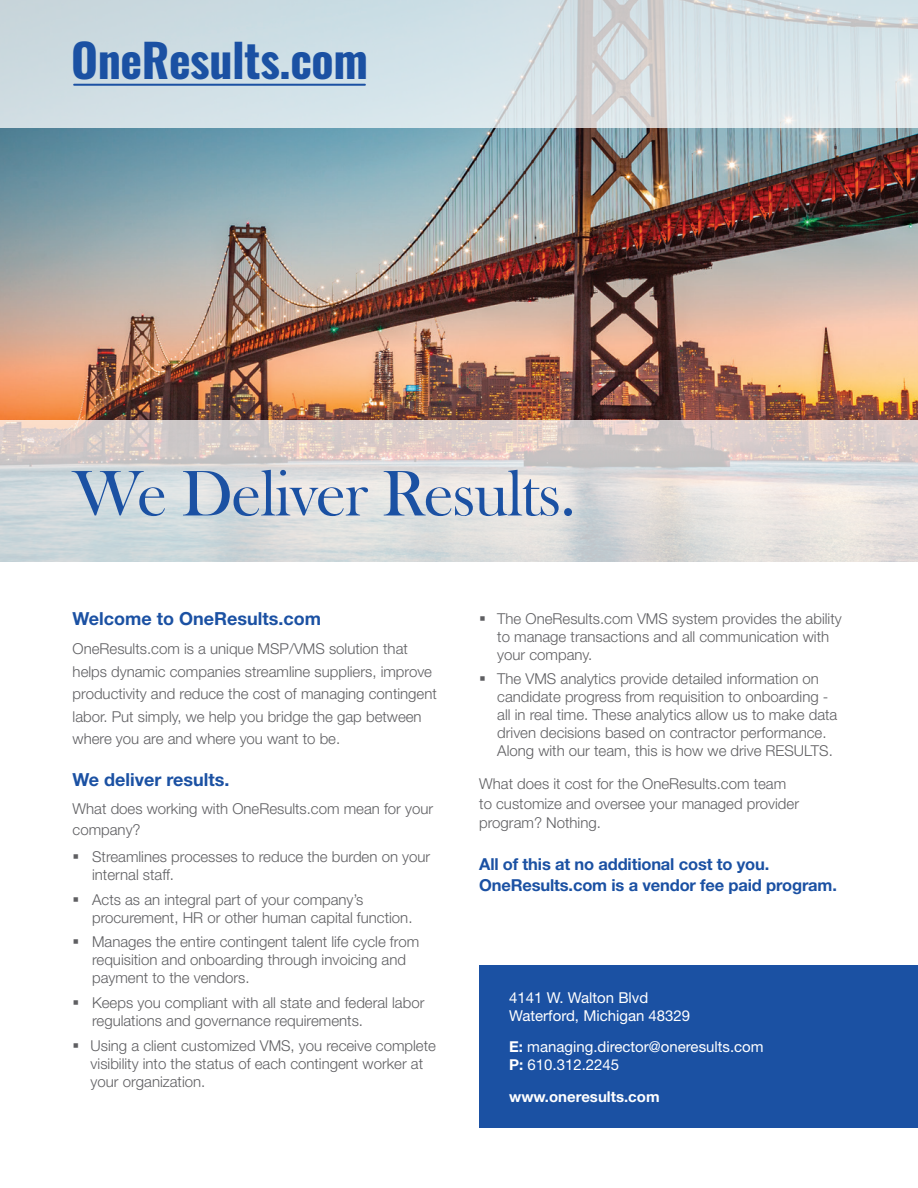
<style>
.page{position:relative;width:918px;height:1188px;background:#fff}
.page>*{position:absolute;margin:0;border:0;box-sizing:border-box;transform-origin:0 0}
.t1{font:66.6px "Bask Old Face";letter-spacing:-.02em;color:#1b51a3}
.t2{font:700 46.05px "Oswald";letter-spacing:-.01em;color:#1b51a3}
.t3{font:700 18px "Helvetica Neue LT Std";color:#1b51a3}
.t4{font:700 16.5px/21px "Helvetica Neue LT Std";letter-spacing:-.01em;color:#1b51a3}
.t5{font:300 15px/18px "Helvetica Neue LT Std";color:#5f5f62}
.t6{font:15px/18px "Helvetica Neue LT Std";color:#fff}
.t7{font:700 15px "Helvetica Neue LT Std";color:#fff}
.s1{font-weight:700}
</style>
<div class="page">
<img style="left:0;top:128px;width:918px;height:292px">
<svg style="left:0;top:0;width:918px;height:128px;fill:#d2e1e6"></svg>
<hr style="left:73px;top:84px;width:293px;height:1px;background:#1b51a3">
<div style="left:479px;top:965px;width:439px;height:163px;background:#1b51a3"></div>
<svg style="left:0;top:420px;width:918px;height:142px"></svg>
<h2 class="t2" style="left:71px;top:36px;width:298px">OneResults.com</h2>
<h1 class="t1" style="left:73px;top:457px;width:505px">We Deliver Results.</h1>
<p class="t3" style="left:73px;top:607px;width:250px">Welcome to OneResults.com</p>
<p class="t5" style="left:73px;top:637px;width:366px;line-height:22.5px">OneResults.com is a unique MSP/VMS solution that helps dynamic companies streamline suppliers, improve productivity and reduce the cost of managing contingent labor. Put simply, we help you bridge the gap between where you are and where you want to be.</p>
<p class="t3" style="left:73px;top:769px;width:158px">We deliver results.</p>
<p class="t5" style="left:73px;top:798px;width:362px;line-height:21px">What does working with OneResults.com mean for your company?</p>
<p class="t5" style="left:92px;top:847px;width:340px;text-indent:-20px">▪ Streamlines processes to reduce the burden on your internal staff.</p>
<p class="t5" style="left:92px;top:890px;width:322px;text-indent:-20px">▪ Acts as an integral part of your company’s procurement, HR or other human capital function.</p>
<p class="t5" style="left:92px;top:933px;width:329px;text-indent:-20px">▪ Manages the entire contingent talent life cycle from requisition and onboarding through invoicing and payment to the vendors.</p>
<p class="t5" style="left:92px;top:993px;width:334px;text-indent:-20px">▪ Keeps you compliant with all state and federal labor regulations and governance requirements.</p>
<p class="t5" style="left:91px;top:1036px;width:347px;text-indent:-18px">▪ Using a client customized VMS, you receive complete visibility into the status of each contingent worker at your organization.</p>
<p class="t5" style="left:497px;top:609px;width:346px;text-indent:-18px">▪ The OneResults.com VMS system provides the ability to manage transactions and all communication with your company.</p>
<p class="t5" style="left:497px;top:670px;width:342px;text-indent:-18px">▪ The VMS analytics provide detailed information on candidate progress from requisition to onboarding - all in real time. These analytics allow us to make data driven decisions based on contractor performance.<br>Along with our team, this is how we drive RESULTS.</p>
<p class="t5" style="left:479px;top:774px;width:321px;line-height:19.5px">What does it cost for the OneResults.com team to customize and oversee your managed provider program? Nothing.</p>
<p class="t4" style="left:479px;top:854px;width:359px">All of this at no additional cost to you.<br>OneResults.com is a vendor fee paid program.</p>
<p class="t6" style="left:509px;top:988px;width:183px">4141 W. Walton Blvd<br>Waterford, Michigan 48329</p>
<p class="t6" style="left:509px;top:1038px;width:256px"><span class="s1">E:</span> managing.director@oneresults.com<br><span class="s1">P:</span> 610.312.2245</p>
<p class="t7" style="left:509px;top:1087px;width:152px">www.oneresults.com</p>
</div>
